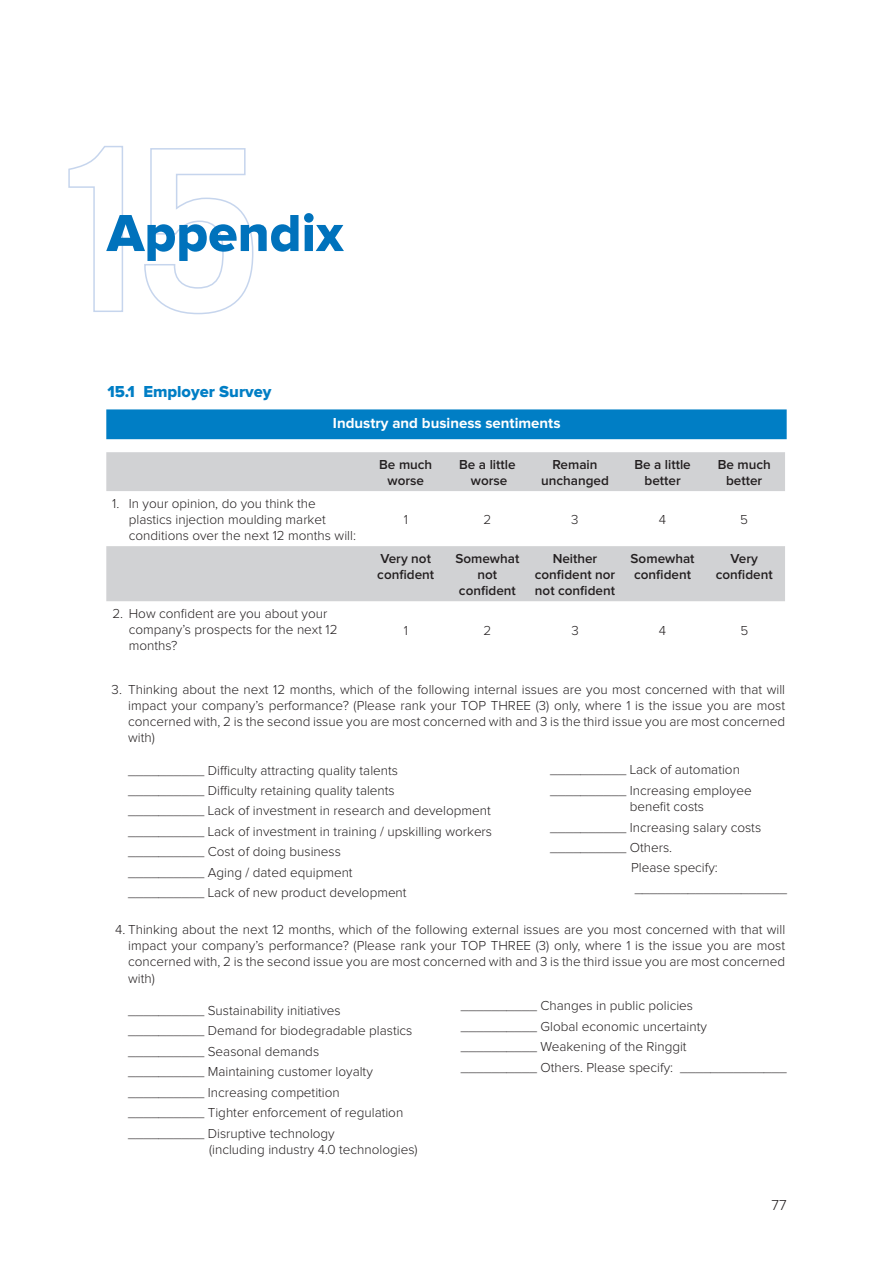
<style>
.page{position:relative;width:893px;height:1263px;background:#fff}
.page>*{position:absolute;margin:0;border:0;box-sizing:border-box;transform-origin:0 0}
.t1{font:54px "Proxima Nova Extrabld";color:#0072bc}
.t2{font:16.5px "Proxima Nova Extrabld";color:#007ec5}
.t3{font:700 15px "Proxima Nova";color:#fff}
.t4{font:300 15px "Proxima Nova";color:#231f20}
.t5{font:300 13.5px/20.4px "Proxima Nova";color:#231f20}
.t6{font:600 13.5px/16.2px "Proxima Nova";color:#231f20;text-align:center}
</style>
<div class="page">
<div style="left:106px;top:409px;width:681px;height:30px;background:#007ec5;border:4px solid #007ec5"></div>
<svg style="left:68px;top:146px;width:55px;height:166px"></svg>
<svg style="left:144px;top:148px;width:110px;height:167px"></svg>
<svg style="left:106px;top:452px;width:679px;height:149px;fill:#d1d2d4"></svg>
<h1 class="t1" style="left:107px;top:208px;width:238px">Appendix</h1>
<p class="t2" style="left:107px;top:384px;width:166px">15.1 Employer Survey</p>
<p class="t3" style="left:333px;top:416px;width:229px">Industry and business sentiments</p>
<p class="t6" style="left:379px;top:457px;width:55px">Be much worse</p>
<p class="t6" style="left:459px;top:457px;width:58px">Be a little worse</p>
<p class="t6" style="left:541px;top:457px;width:69px">Remain unchanged</p>
<p class="t6" style="left:634px;top:457px;width:58px">Be a little better</p>
<p class="t6" style="left:718px;top:457px;width:55px">Be much better</p>
<p class="t5" style="left:129px;top:496px;width:229px;line-height:16.2px;text-indent:-16px">1. In your opinion, do you think the plastics injection moulding market conditions over the next 12 months will:</p>
<p class="t5" style="left:129px;top:606px;width:210px;line-height:16.2px;text-indent:-16px">2. How confident are you about your company’s prospects for the next 12 months?</p>
<p class="t5" style="left:404px;top:510px;width:6px">1</p>
<p class="t5" style="left:483px;top:510px;width:9px">2</p>
<p class="t5" style="left:571px;top:510px;width:9px">3</p>
<p class="t5" style="left:659px;top:510px;width:9px">4</p>
<p class="t5" style="left:740px;top:510px;width:9px">5</p>
<p class="t6" style="left:377px;top:551px;width:58px;text-align:left">Very not confident</p>
<p class="t6" style="left:455px;top:551px;width:65px">Somewhat not confident</p>
<p class="t6" style="left:535px;top:551px;width:82px">Neither confident nor not confident</p>
<p class="t6" style="left:631px;top:551px;width:65px;text-align:left">Somewhat confident</p>
<p class="t6" style="left:716px;top:551px;width:58px">Very confident</p>
<p class="t5" style="left:404px;top:621px;width:6px">1</p>
<p class="t5" style="left:483px;top:621px;width:9px">2</p>
<p class="t5" style="left:571px;top:621px;width:9px">3</p>
<p class="t5" style="left:659px;top:621px;width:9px">4</p>
<p class="t5" style="left:740px;top:621px;width:9px">5</p>
<p class="t5" style="left:128px;top:681px;width:659px;line-height:16.2px;text-align:justify;text-indent:-16px">3. Thinking about the next 12 months, which of the following internal issues are you most concerned with that will impact your company’s performance? (Please rank your TOP THREE (3) only, where 1 is the issue you are most concerned with, 2 is the second issue you are most concerned with and 3 is the third issue you are most concerned with)</p>
<p class="t5" style="left:128px;top:760px;width:365px">__________ Difficulty attracting quality talents<br>__________ Difficulty retaining quality talents<br>__________ Lack of investment in research and development __________ Lack of investment in training / upskilling workers __________ Cost of doing business<br>__________ Aging / dated equipment<br>__________ Lack of new product development</p>
<p class="t5" style="left:128px;top:922px;width:659px;line-height:16.2px;text-align:justify;text-indent:-13px">4. Thinking about the next 12 months, which of the following external issues are you most concerned with that will impact your company’s performance? (Please rank your TOP THREE (3) only, where 1 is the issue you are most concerned with, 2 is the second issue you are most concerned with and 3 is the third issue you are most concerned with)</p>
<p class="t5" style="left:128px;top:1001px;width:286px">__________ Sustainability initiatives __________ Demand for biodegradable plastics __________ Seasonal demands<br>__________ Maintaining customer loyalty __________ Increasing competition __________ Tighter enforcement of regulation __________ Disruptive technology</p>
<p class="t5" style="left:209px;top:1140px;width:210px">(including industry 4.0 technologies)</p>
<p class="t5" style="left:550px;top:760px;width:203px">__________ Lack of automation __________ Increasing employee</p>
<p class="t5" style="left:630px;top:797px;width:76px">benefit costs</p>
<p class="t5" style="left:550px;top:817px;width:213px">__________ Increasing salary costs</p>
<p class="t5" style="left:550px;top:838px;width:124px">__________ Others.</p>
<p class="t5" style="left:631px;top:858px;width:88px">Please specify:</p>
<p class="t5" style="left:635px;top:879px;width:154px">____________________</p>
<p class="t5" style="left:461px;top:996px;width:327px">__________ Changes in public policies<br>__________ Global economic uncertainty<br>__________ Weakening of the Ringgit<br>__________ Others. Please specify: ______________</p>
<p class="t4" style="left:772px;top:1198px;width:17px">77</p>
</div>
